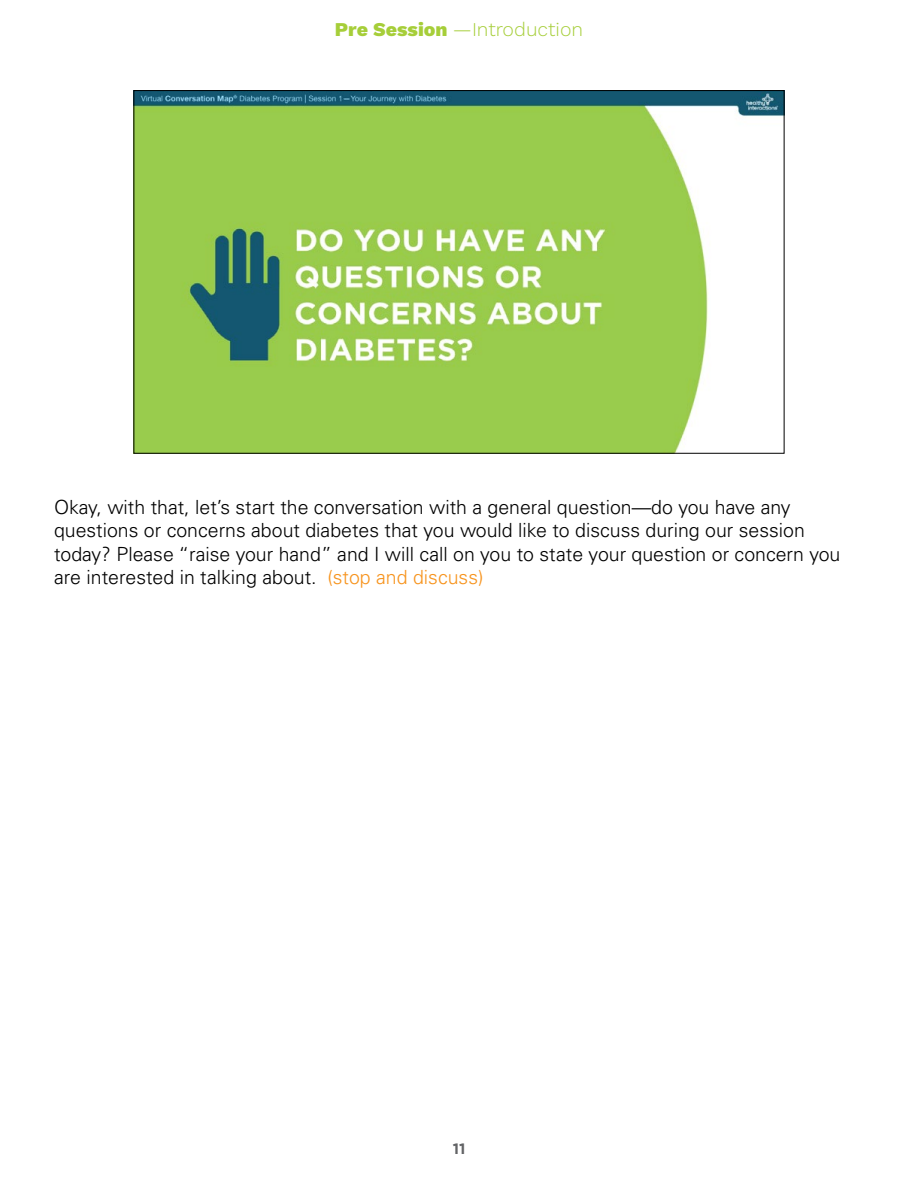
<style>
.page{position:relative;width:918px;height:1188px;background:#fff}
.page>*{position:absolute;margin:0;border:0;box-sizing:border-box;transform-origin:0 0}
.t1{font:300 19.5px/23.4px "Univers";color:#000}
.t2{font:300 19.5px "Work Sans";color:#a6ce39}
.t3{font:700 15px "Gotham";color:#636466}
.s1{font-weight:800}
.s2{color:#f7941e}
</style>
<div class="page">
<img style="left:136px;top:92px;width:646px;height:359px">
<p class="t2" style="left:335px;top:18px;width:250px"><span class="s1">Pre Session</span> —Introduction</p>
<p class="t1" style="left:54px;top:495px;width:788px">Okay, with that, let’s start the conversation with a general question—do you have any questions or concerns about diabetes that you would like to discuss during our session today? Please “raise your hand” and I will call on you to state your question or concern you are interested in talking about. <span class="s2">(stop and discuss)</span></p>
<p class="t3" style="left:453px;top:1140px;width:14px">11</p>
</div>
